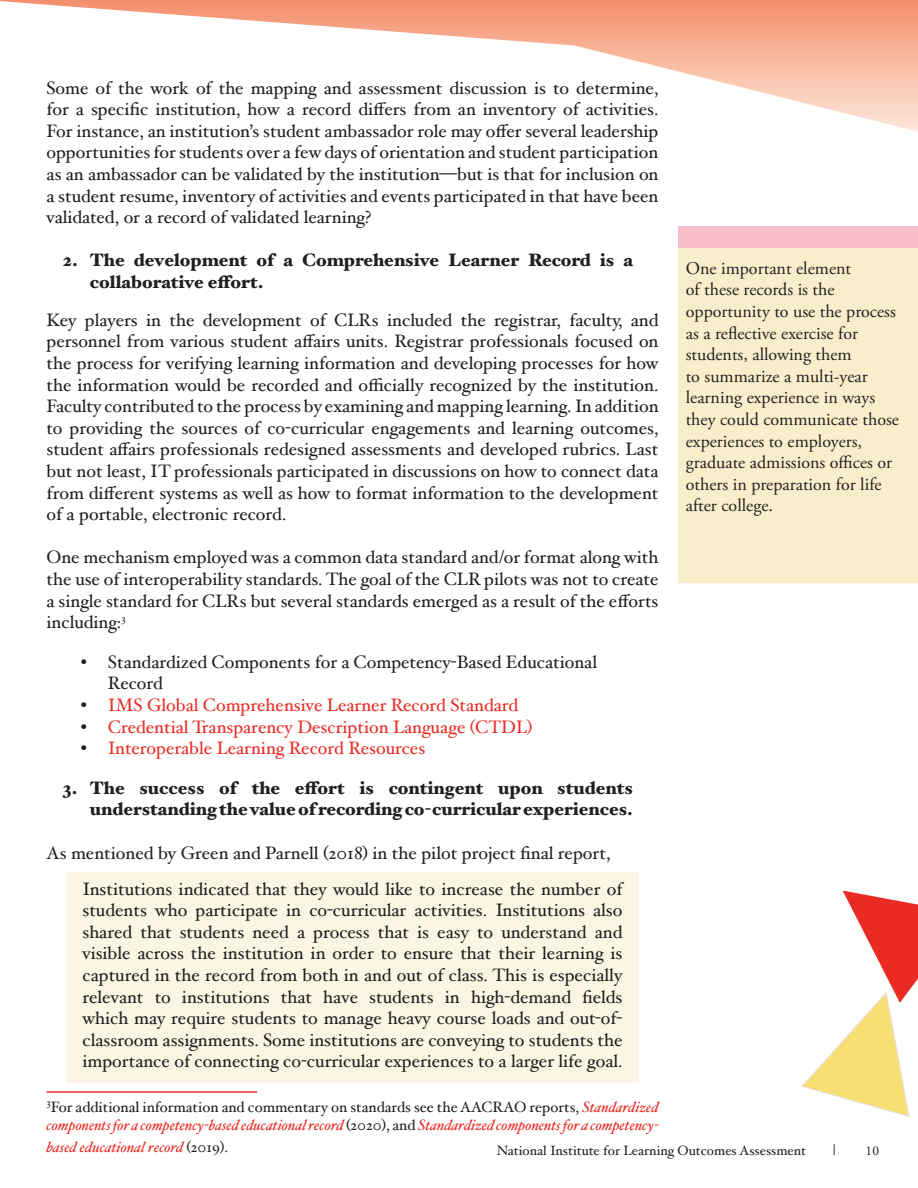
<style>
.page{position:relative;width:918px;height:1188px;background:#fff}
.page>*{position:absolute;margin:0;border:0;box-sizing:border-box;transform-origin:0 0}
.t1{font:18px/21.6px "Hoefler Text";color:#231f20;text-align:justify}
.t2{font:18px/21.6px "Adobe Garamond Pro";color:#231f20}
.t3{font:900 18px/21.6px "Hoefler Text";color:#231f20}
.t4{font:18px "Hoefler Text";color:#ea2b23}
.t5{font:italic 15px/18px "Hoefler Text";color:#ea2b23}
.t6{font:15px "Hoefler Text";color:#231f20}
.t7{font:13.5px "Hoefler Text";color:#231f20}
.t8{font:13.5px "Adobe Garamond Pro";color:#231f20}
.s1{color:#231f20}
.s2{font-style:normal;color:#231f20}
</style>
<div class="page">
<svg style="left:0;top:0;width:918px;height:132px"></svg>
<svg style="left:678px;top:248px;width:240px;height:335px;background:#f9eecd"></svg>
<div style="left:678px;top:226px;width:240px;height:22px;background:#f8bfc8"></div>
<svg style="left:801px;top:891px;width:117px;height:226px"></svg>
<div style="left:67px;top:872px;width:572px;height:210px;background:#fbf6e4"></div>
<hr style="left:46px;top:1091px;width:211px;height:2px;background:#ea2b23">
<p class="t1" style="left:46px;top:77px;width:614px">Some of the work of the mapping and assessment discussion is to determine, for a specific institution, how a record differs from an inventory of activities.<br>For instance, an institution’s student ambassador role may offer several leadership opportunities for students over a few days of orientation and student participation as an ambassador can be validated by the institution—but is that for inclusion on a student resume, inventory of activities and events participated in that have been validated, or a record of validated learning?</p>
<p class="t3" style="left:90px;top:249px;width:545px;text-indent:-27px">2. The development of a Comprehensive Learner Record is a collaborative effort.</p>
<p class="t1" style="left:46px;top:309px;width:614px">Key players in the development of CLRs included the registrar, faculty, and personnel from various student affairs units. Registrar professionals focused on the process for verifying learning information and developing processes for how the information would be recorded and officially recognized by the institution.<br>Faculty contributed to the process by examining and mapping learning. In addition to providing the sources of co-curricular engagements and learning outcomes, student affairs professionals redesigned assessments and developed rubrics. Last but not least, IT professionals participated in discussions on how to connect data from different systems as well as how to format information to the development of a portable, electronic record.</p>
<p class="t1" style="left:46px;top:546px;width:614px">One mechanism employed was a common data standard and/or format along with the use of interoperability standards. The goal of the CLR pilots was not to create a single standard for CLRs but several standards emerged as a result of the efforts including:<sup>3</sup></p>
<p class="t1" style="left:108px;top:651px;width:491px;text-indent:-27px">• Standardized Components for a Competency-Based Educational<br>Record</p>
<p class="t4" style="left:81px;top:694px;width:439px"><span class="s1">•</span> IMS Global Comprehensive Learner Record Standard</p>
<p class="t4" style="left:81px;top:716px;width:453px"><span class="s1">•</span> Credential Transparency Description Language (CTDL)</p>
<p class="t4" style="left:81px;top:738px;width:346px"><span class="s1">•</span> Interoperable Learning Record Resources</p>
<p class="t3" style="left:63px;top:777px;width:572px;text-align:right">3. The success of the effort is contingent upon students understanding the value of recording co-curricular experiences.</p>
<p class="t1" style="left:82px;top:834px;width:542px;line-height:36px;text-indent:-36px">As mentioned by Green and Parnell (2018) in the pilot project final report,<br>Institutions indicated that they would like to increase the number of</p>
<p class="t1" style="left:82px;top:899px;width:542px">students who participate in co-curricular activities. Institutions also shared that students need a process that is easy to understand and visible across the institution in order to ensure that their learning is captured in the record from both in and out of class. This is especially relevant to institutions that have students in high-demand fields which may require students to manage heavy course loads and out-of&shy;classroom assignments. Some institutions are conveying to students the importance of connecting co-curricular experiences to a larger life goal.</p>
<p class="t5" style="left:46px;top:1098px;width:614px"><sup>3</sup><span class="s2">For additional information and commentary on standards see the AACRAO reports,</span> Standardized components for a competency-based educational record <span class="s2">(2020), and</span> Standardized components for a competency-</p>
<p class="t5" style="left:46px;top:1138px;width:183px">based educational record <span class="s2">(2019).</span></p>
<p class="t2" style="left:686px;top:258px;width:215px">One important element<br>of these records is the opportunity to use the process as a reflective exercise for students, allowing them<br>to summarize a multi-year learning experience in ways they could communicate those experiences to employers, graduate admissions offices or others in preparation for life after college.</p>
<p class="t7" style="left:497px;top:1143px;width:311px">National Institute for Learning Outcomes Assessment</p>
<p class="t6" style="left:833px;top:1141px;width:4px">|</p>
<p class="t8" style="left:866px;top:1143px;width:15px">10</p>
</div>
